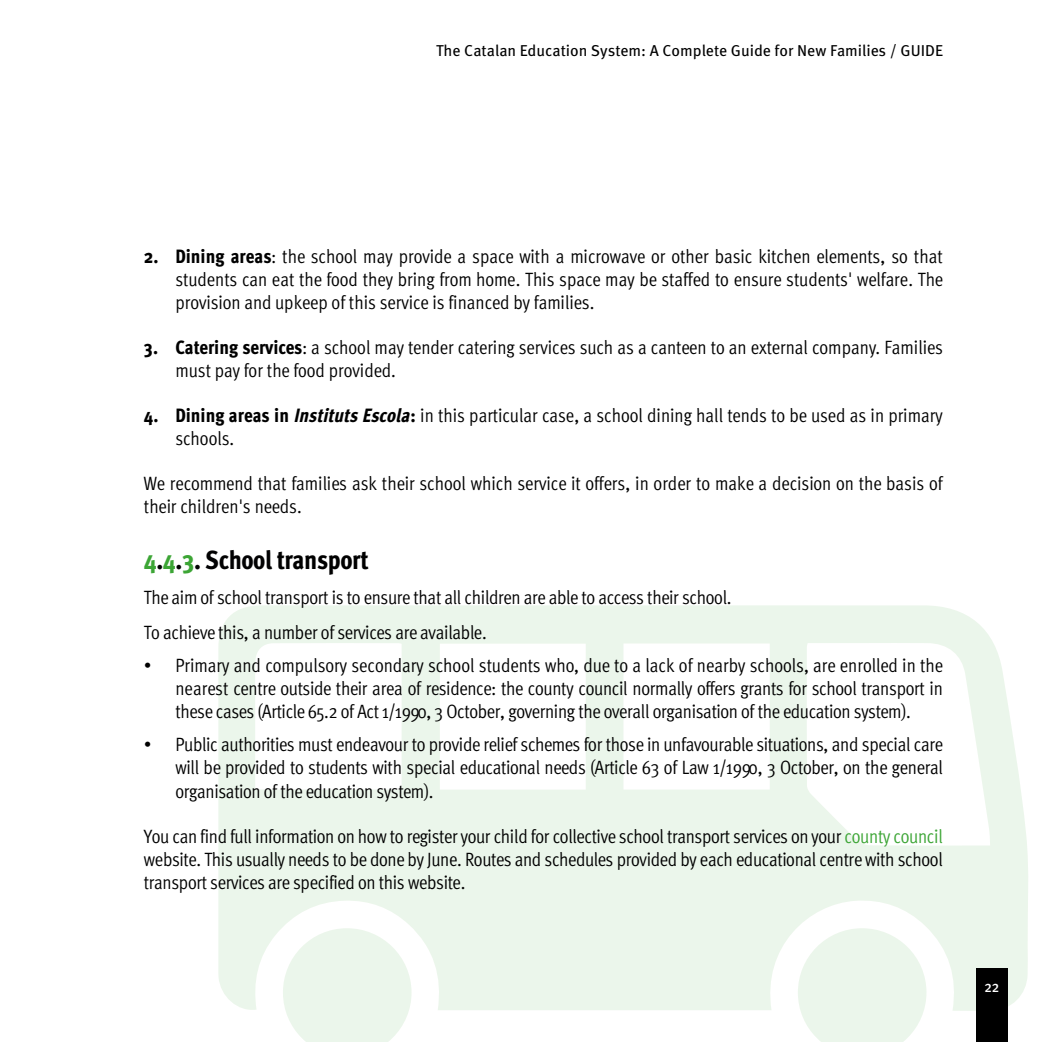
<style>
.page{position:relative;width:1042px;height:1042px;background:#fff}
.page>*{position:absolute;margin:0;border:0;box-sizing:border-box;transform-origin:0 0}
.t1{font:800 condensed 26.25px "FF Meta Pro";letter-spacing:-.015em;color:#020203}
.t2{font:condensed 19.25px/23.1px "FF Meta Pro";letter-spacing:-.01em;color:#000;text-align:justify}
.t3{font:15.75px "FF Meta Pro";color:#000}
.t4{font:500 condensed 15.75px "FF Meta Pro";color:#fff}
.s1{font-weight:800}
.s2{font-weight:800;font-style:italic}
.s3{color:#3ca535}
.s4{color:#000}
</style>
<div class="page">
<svg style="left:218px;top:605px;width:810px;height:406px;fill:#ebf6eb"></svg>
<svg style="left:283px;top:928px;width:129px;height:114px"></svg>
<svg style="left:798px;top:928px;width:128px;height:114px"></svg>
<div style="left:976px;top:968px;width:32px;height:74px;background:#000"></div>
<p class="t3" style="left:436px;top:38px;width:508px">The Catalan Education System: A Complete Guide for New Families / GUIDE</p>
<p class="t2" style="left:175px;top:243px;width:769px;text-indent:-31px"><span class="s1">2. Dining areas</span>: the school may provide a space with a microwave or other basic kitchen elements, so that students can eat the food they bring from home. This space may be staffed to ensure students' welfare. The provision and upkeep of this service is financed by families.</p>
<p class="t2" style="left:175px;top:334px;width:769px;text-indent:-31px"><span class="s1">3. Catering services</span>: a school may tender catering services such as a canteen to an external company. Families must pay for the food provided.</p>
<p class="t2" style="left:175px;top:402px;width:769px;text-indent:-31px"><span class="s1">4. Dining areas in</span> <span class="s2">InstitutsEscola</span><span class="s1">:</span> in this particular case, a school dining hall tends to be used as in primary schools.</p>
<p class="t2" style="left:144px;top:470px;width:800px">We recommend that families ask their school which service it offers, in order to make a decision on the basis of their children's needs.</p>
<h1 class="t1" style="left:144px;top:540px;width:226px"><span class="s3">4</span>.<span class="s3">4</span>.<span class="s3">3</span>. School <span class="s4">transport</span></h1>
<p class="t2" style="left:144px;top:579px;width:589px;line-height:35px">The aim of school transport is to ensure that all children are able to access their school.<br>To achieve this, a number of services are available.</p>
<p class="t2" style="left:175px;top:652px;width:769px;text-indent:-31px">• Primary and compulsory secondary school students who, due to a lack of nearby schools, are enrolled in the nearest centre outside their area of residence: the county council normally offers grants for school transport in these cases (Article 65.2 of Act 1/1990, 3 October, governing the overall organisation of the education system).</p>
<p class="t2" style="left:175px;top:732px;width:769px;text-indent:-31px">• Public authorities must endeavour to provide relief schemes for those in unfavourable situations, and special care will be provided to students with special educational needs (Article 63 of Law 1/1990, 3 October, on the general organisation of the education system).</p>
<p class="t2" style="left:144px;top:823px;width:800px">You can find full information on how to register your child for collective school transport services on your <span class="s3">county council </span>website. This usually needs to be done by June. Routes and schedules provided by each educational centre with school transport services are specified on this website.</p>
<p class="t4" style="left:984px;top:974px;width:16px">22</p>
</div>
